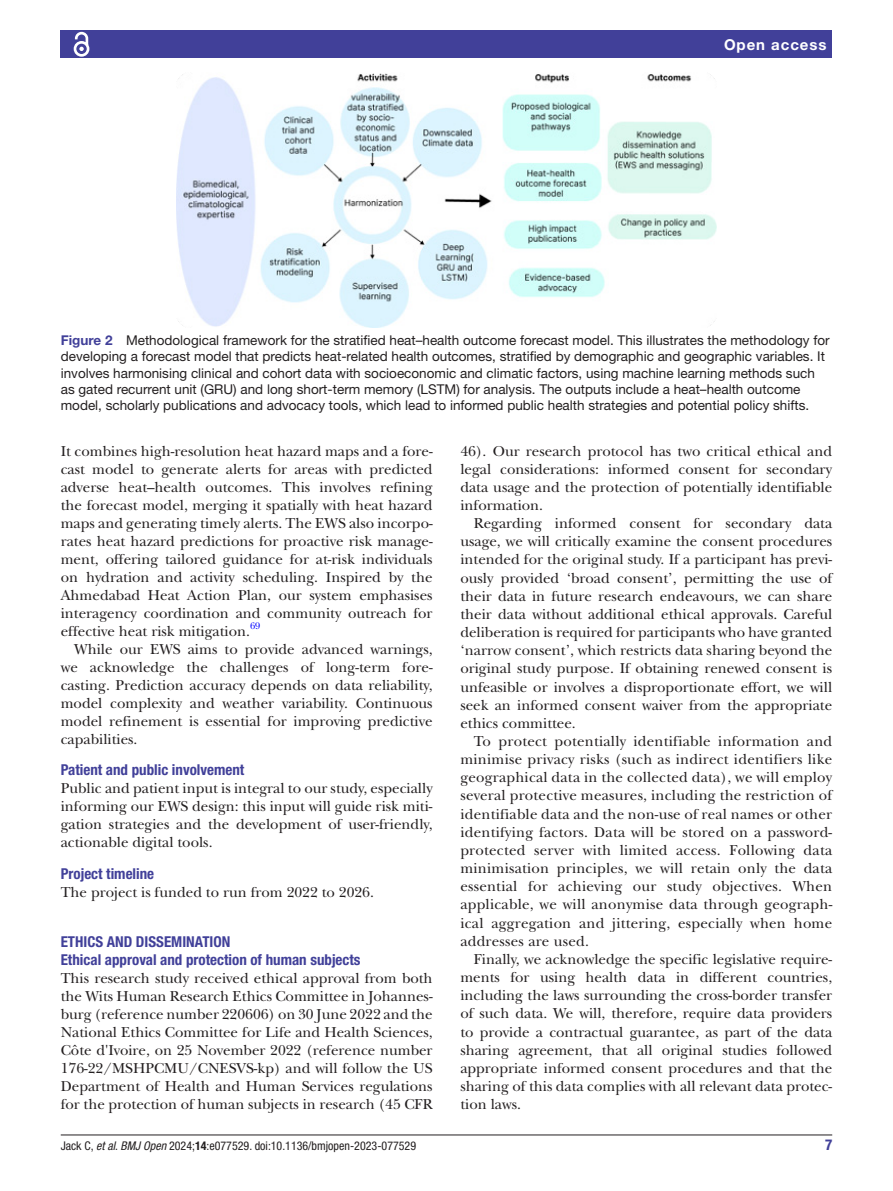
<style>
.page{position:relative;width:893px;height:1191px;background:#fff}
.page>*{position:absolute;margin:0;border:0;box-sizing:border-box;transform-origin:0 0}
.t1{font:15px/18.1px "New Baskerville";color:#231f20;text-align:justify}
.t2{font:700 condensed 15px/18px "Helvetica Neue LT Std";color:#414099}
.t3{font:700 15px "Helvetica Neue LT Std";letter-spacing:.065em;color:#fff}
.t4{font:13.5px/16.2px "Helvetica Neue LT Std";color:#231f20}
.t5{font:condensed 12px "Helvetica Neue LT Std";color:#231f20}
.t6{font:9.9px "New Baskerville";color:#00f}
.s1{font-weight:700;color:#414099}
.s2{font-style:italic}
.s3{font-weight:700}
</style>
<div class="page">
<hr style="left:61px;top:1134px;width:771px;height:1px;background:#231f20">
<div style="left:61px;top:31px;width:771px;height:27px;background:#414099"></div>
<svg style="left:73px;top:31px;width:17px;height:26px"></svg>
<img style="left:176px;top:73px;width:540px;height:254px">
<p class="t3" style="left:724px;top:35px;width:104px">Open access</p>
<p class="t4" style="left:61px;top:332px;width:770px"><span class="s1">Figure 2</span> Methodological framework for the stratified heat–health outcome forecast model. This illustrates the methodology for developing a forecast model that predicts heat-related health outcomes, stratified by demographic and geographic variables. It involves harmonising clinical and cohort data with socioeconomic and climatic factors, using machine learning methods such as gated recurrent unit (GRU) and long short-term memory (LSTM) for analysis. The outputs include a heat–health outcome model, scholarly publications and advocacy tools, which lead to informed public health strategies and potential policy shifts.</p>
<p class="t1" style="left:61px;top:442px;width:373px">It combines high-resolution heat hazard maps and a fore&shy;cast model to generate alerts for areas with predicted adverse heat–health outcomes. This involves refining the forecast model, merging it spatially with heat hazard maps and generating timely alerts. The EWS also incorpo&shy;rates heat hazard predictions for proactive risk manage&shy;ment, offering tailored guidance for at-risk individuals on hydration and activity scheduling. Inspired by the Ahmedabad Heat Action Plan, our system emphasises interagency coordination and community outreach for effective heat risk mitigation.</p>
<p class="t6" style="left:250px;top:620px;width:12px">69</p>
<p class="t1" style="left:61px;top:640px;width:373px;text-indent:14px">While our EWS aims to provide advanced warnings, we acknowledge the challenges of long-term fore&shy;casting. Prediction accuracy depends on data reliability, model complexity and weather variability. Continuous model refinement is essential for improving predictive capabilities.</p>
<p class="t2" style="left:61px;top:760px;width:185px">Patient and public involvement</p>
<p class="t1" style="left:61px;top:779px;width:373px">Public and patient input is integral to our study, especially informing our EWS design: this input will guide risk miti&shy;gation strategies and the development of user-friendly, actionable digital tools.</p>
<p class="t2" style="left:61px;top:864px;width:95px">Project timeline</p>
<p class="t1" style="left:61px;top:883px;width:315px">The project is funded to run from 2022 to 2026.</p>
<p class="t2" style="left:61px;top:932px;width:301px">ETHICS AND DISSEMINATION<br>Ethical approval and protection of human subjects</p>
<p class="t1" style="left:61px;top:969px;width:373px">This research study received ethical approval from both the Wits Human Research Ethics Committee in Johannes&shy;burg (reference number 220606) on 30 June 2022 and the National Ethics Committee for Life and Health Sciences, Côte d'Ivoire, on 25 November 2022 (reference number 176-22/MSHPCMU/CNESVS-kp) and will follow the US Department of Health and Human Services regulations for the protection of human subjects in research (45 CFR</p>
<p class="t1" style="left:460px;top:442px;width:373px">46). Our research protocol has two critical ethical and legal considerations: informed consent for secondary data usage and the protection of potentially identifiable information.</p>
<p class="t1" style="left:460px;top:514px;width:373px;text-indent:14px">Regarding informed consent for secondary data usage, we will critically examine the consent procedures intended for the original study. If a participant has previ&shy;ously provided ‘broad consent’, permitting the use of their data in future research endeavours, we can share their data without additional ethical approvals. Careful deliberation is required for participants who have granted ‘narrow consent’, which restricts data sharing beyond the original study purpose. If obtaining renewed consent is unfeasible or involves a disproportionate effort, we will seek an informed consent waiver from the appropriate ethics committee.</p>
<p class="t1" style="left:460px;top:732px;width:373px;text-indent:14px">To protect potentially identifiable information and minimise privacy risks (such as indirect identifiers like geographical data in the collected data), we will employ several protective measures, including the restriction of identifiable data and the non-use of real names or other identifying factors. Data will be stored on a password&shy;protected server with limited access. Following data minimisation principles, we will retain only the data essential for achieving our study objectives. When applicable, we will anonymise data through geograph&shy;ical aggregation and jittering, especially when home addresses are used.</p>
<p class="t1" style="left:460px;top:950px;width:373px;text-indent:14px">Finally, we acknowledge the specific legislative require&shy;ments for using health data in different countries, including the laws surrounding the cross-border transfer of such data. We will, therefore, require data providers to provide a contractual guarantee, as part of the data sharing agreement, that all original studies followed appropriate informed consent procedures and that the sharing of this data complies with all relevant data protec&shy;tion laws.</p>
<p class="t5" style="left:61px;top:1138px;width:357px">Jack C, <span class="s2">et al</span>. <span class="s2">BMJ Open</span> 2024;<span class="s3">14</span>:e077529. doi:10.1136/bmjopen-2023-077529</p>
<p class="t2" style="left:825px;top:1135px;width:9px">7</p>
</div>
